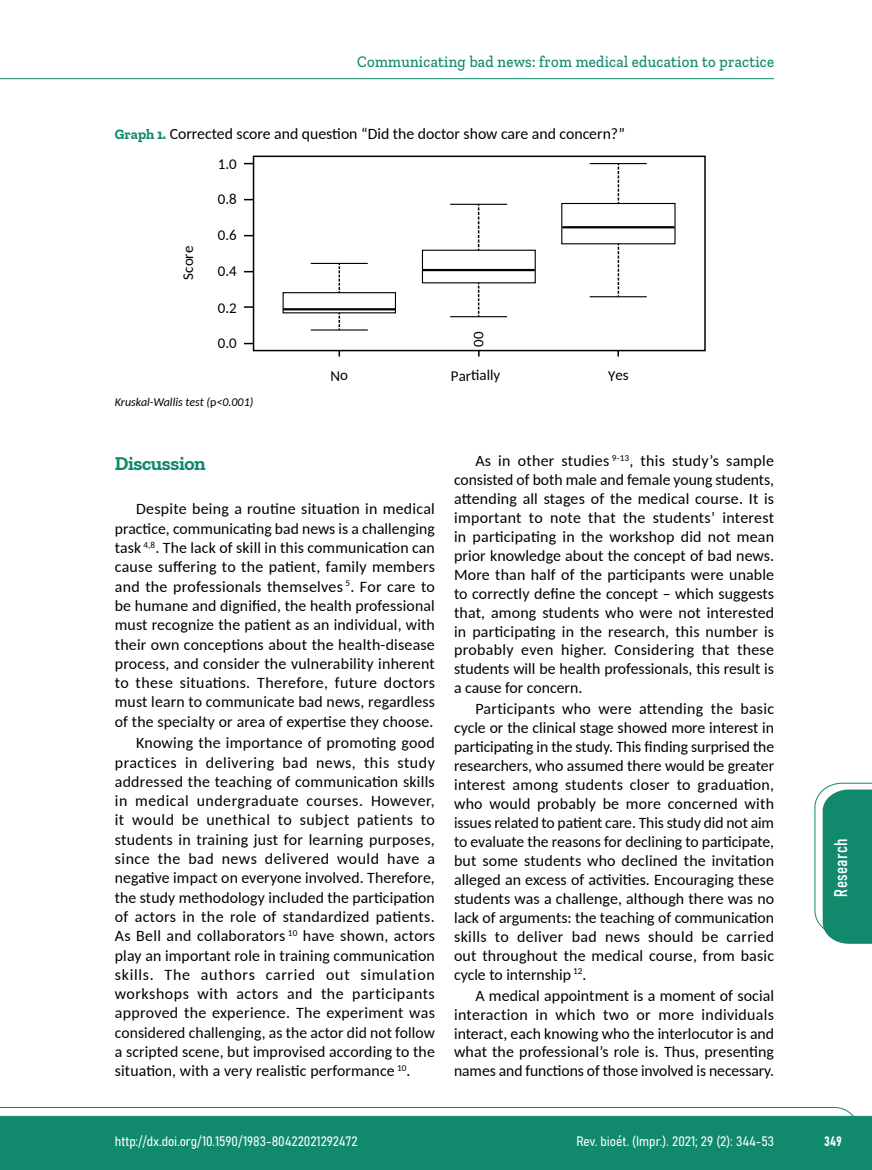
<style>
.page{position:relative;width:872px;height:1170px;background:#fff}
.page>*{position:absolute;margin:0;border:0;box-sizing:border-box;transform-origin:0 0}
.t1{font:700 19.5px "Zilla Slab";letter-spacing:-.02em;color:#10896d}
.t2{font:18px "Bahnschrift";letter-spacing:.02em;color:#fff}
.t3{font:500 16.5px "Zilla Slab";letter-spacing:.02em;color:#10896d;scale:.9 1}
.t4{font:15.75px/18.9px "Carlito";color:#000;text-align:justify}
.t5{font:15px "Carlito";letter-spacing:-.005em;color:#000}
.t6{font:13.5px "Bahnschrift";color:#fff}
.t7{font:italic 12px "Carlito";color:#000}
.s1{font-family:"Zilla Slab";font-weight:700;font-size:14.25px;color:#10896d}
.s2{font-style:normal}
</style>
<div class="page">
<svg style="left:0;top:1107px;width:859px;height:62px;background:#2e977f"></svg>
<hr style="left:0;top:78px;width:774px;height:1px;background:#10896d">
<div style="left:253px;top:155px;width:452px;height:196px;border:2px solid #000"></div>
<div style="left:561px;top:203px;width:114px;height:41px;border:1px solid #000"></div>
<div style="left:422px;top:250px;width:114px;height:33px;border:1px solid #000"></div>
<div style="left:282px;top:292px;width:114px;height:21px;border:1px solid #000"></div>
<hr style="left:283px;top:308px;width:112px;height:2px;background:#000">
<hr style="left:422px;top:269px;width:113px;height:2px;background:#000">
<hr style="left:562px;top:226px;width:112px;height:2px;background:#000">
<hr style="left:311px;top:263px;width:57px;height:1px;background:#000">
<hr style="left:311px;top:329px;width:57px;height:1px;background:#000">
<hr style="left:450px;top:316px;width:57px;height:1px;background:#000">
<hr style="left:450px;top:204px;width:57px;height:1px;background:#000">
<hr style="left:589px;top:163px;width:57px;height:1px;background:#000">
<hr style="left:589px;top:296px;width:57px;height:1px;background:#000">
<svg style="left:244px;top:306px;width:9px;height:2px"></svg>
<svg style="left:338px;top:350px;width:2px;height:6px"></svg>
<svg style="left:617px;top:350px;width:2px;height:6px"></svg>
<svg style="left:617px;top:244px;width:2px;height:53px"></svg>
<svg style="left:478px;top:205px;width:1px;height:45px"></svg>
<svg style="left:478px;top:283px;width:1px;height:33px"></svg>
<svg style="left:338px;top:264px;width:2px;height:29px"></svg>
<svg style="left:338px;top:313px;width:2px;height:17px"></svg>
<svg style="left:617px;top:164px;width:2px;height:39px"></svg>
<svg style="left:814px;top:782px;width:58px;height:161px"></svg>
<p class="t3" style="left:357px;top:53px;width:465px">Communicating bad news: from medical education to practice</p>
<p class="t4" style="left:115px;top:124px;width:512px"><span class="s1">Graph 1.</span> Corrected score and question “Did the doctor show care and concern?”</p>
<p class="t5" style="left:218px;top:153px;width:21px">1.0</p>
<p class="t5" style="left:218px;top:189px;width:21px">0.8</p>
<p class="t5" style="left:178px;top:280px;width:35px;rotate:-90deg">Score</p>
<p class="t5" style="left:218px;top:225px;width:21px">0.6</p>
<p class="t5" style="left:218px;top:261px;width:21px">0.4</p>
<p class="t5" style="left:218px;top:297px;width:21px">0.2</p>
<p class="t5" style="left:218px;top:332px;width:21px">0.0</p>
<p class="t7" style="left:115px;top:394px;width:140px">Kruskal-Wallis test (<span class="s2">p</span>&lt;0.001)</p>
<p class="t5" style="left:330px;top:365px;width:19px">No</p>
<p class="t5" style="left:468px;top:347px;width:17px;rotate:-90deg">00</p>
<p class="t5" style="left:451px;top:365px;width:51px">Partially</p>
<p class="t5" style="left:608px;top:365px;width:22px">Yes</p>
<p class="t1" style="left:115px;top:452px;width:92px">Discussion</p>
<p class="t4" style="left:115px;top:498px;width:321px;line-height:19.4px;text-indent:21px">Despite being a routine situation in medical practice, communicating bad news is a challenging task <sup>4,8</sup>. The lack of skill in this communication can cause suffering to the patient, family members and the professionals themselves <sup>5</sup>. For care to be humane and dignified, the health professional must recognize the patient as an individual, with their own conceptions about the health-disease process, and consider the vulnerability inherent to these situations. Therefore, future doctors must learn to communicate bad news, regardless of the specialty or area of expertise they choose.</p>
<p class="t4" style="left:115px;top:732px;width:322px;line-height:19.4px;text-indent:21px">Knowing the importance of promoting good practices in delivering bad news, this study addressed the teaching of communication skills in medical undergraduate courses. However, it would be unethical to subject patients to students in training just for learning purposes, since the bad news delivered would have a negative impact on everyone involved. Therefore, the study methodology included the participation of actors in the role of standardized patients.<br>As Bell and collaborators <sup>10</sup> have shown, actors play an important role in training communication skills. The authors carried out simulation workshops with actors and the participants approved the experience. The experiment was considered challenging, as the actor did not follow a scripted scene, but improvised according to the situation, with a very realistic performance <sup>10</sup>.</p>
<p class="t4" style="left:454px;top:450px;width:322px;text-indent:21px">As in other studies <sup>9-13</sup>, this study’s sample consisted of both male and female young students, attending all stages of the medical course. It is important to note that the students’ interest in participating in the workshop did not mean prior knowledge about the concept of bad news.<br>More than half of the participants were unable to correctly define the concept – which suggests that, among students who were not interested in participating in the research, this number is probably even higher. Considering that these students will be health professionals, this result is a cause for concern.</p>
<p class="t4" style="left:454px;top:699px;width:322px;text-indent:21px">Participants who were attending the basic cycle or the clinical stage showed more interest in participating in the study. This finding surprised the researchers, who assumed there would be greater interest among students closer to graduation, who would probably be more concerned with issues related to patient care. This study did not aim to evaluate the reasons for declining to participate, but some students who declined the invitation alleged an excess of activities. Encouraging these students was a challenge, although there was no lack of arguments: the teaching of communication skills to deliver bad news should be carried out throughout the medical course, from basic cycle to internship <sup>12</sup>.</p>
<p class="t4" style="left:454px;top:985px;width:321px;text-indent:21px">A medical appointment is a moment of social interaction in which two or more individuals interact, each knowing who the interlocutor is and what the professional’s role is. Thus, presenting names and functions of those involved is necessary.</p>
<p class="t2" style="left:827px;top:896px;width:59px;rotate:-90deg">Research</p>
<p class="t6" style="left:115px;top:1131px;width:244px">http://dx.doi.org/10.1590/1983-80422021292472</p>
<p class="t6" style="left:576px;top:1131px;width:199px">Rev. bioét. (Impr.). 2021; 29 (2): 344-53</p>
<p class="t6" style="left:824px;top:1130px;width:19px">349</p>
</div>
